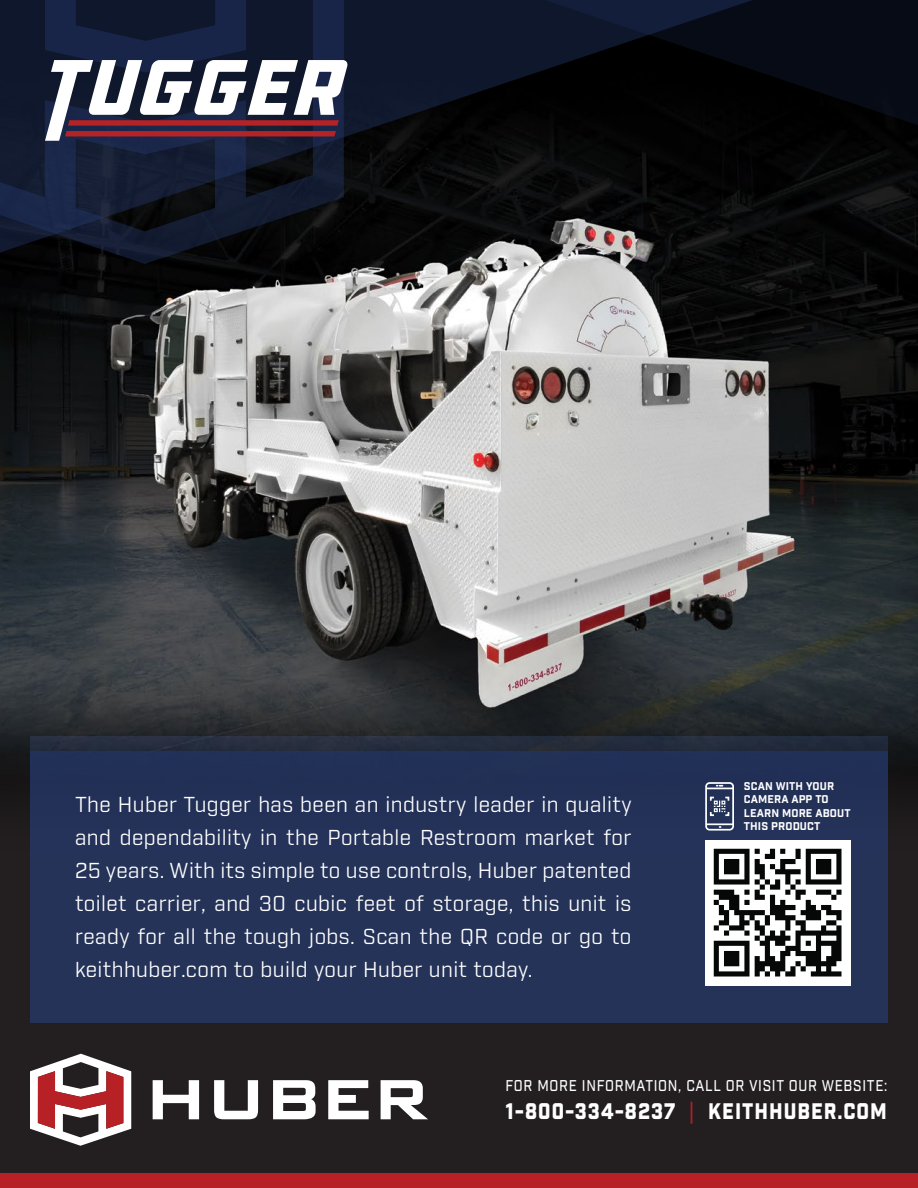
<style>
.page{position:relative;width:918px;height:1188px;background:#fff}
.page>*{position:absolute;margin:0;border:0;box-sizing:border-box;transform-origin:0 0}
.t1{font:900 21.9px "Industry";letter-spacing:.05em;color:#fff;scale:.9 1}
.t2{font:21px/33px "Industry";letter-spacing:.02em;color:#fff;text-align:justify}
.t3{font:500 15.15px "Industry";letter-spacing:.05em;color:#fff;scale:.9 1}
.t4{font:700 10.95px/13.2px "Industry";letter-spacing:.01em;color:#fff}
.s1{font-weight:500;color:#b72025}
</style>
<div class="page">
<img style="left:0;top:130px;width:918px;height:606px">
<div style="left:0;top:736px;width:918px;height:452px;background:#231f20"></div>
<svg style="left:344px;top:0;width:449px;height:257px;background:#101217"></svg>
<svg style="left:0;top:0;width:344px;height:264px;background:#11192e"></svg>
<svg style="left:504px;top:0;width:414px;height:130px;background:#060912"></svg>
<div style="left:0;top:1173px;width:918px;height:15px;background:#b72025"></div>
<div style="left:30px;top:736px;width:858px;height:15px;background:#242d3e"></div>
<div style="left:30px;top:751px;width:858px;height:272px;background:#253359"></div>
<svg style="left:30px;top:1054px;width:101px;height:92px"></svg>
<svg style="left:153px;top:1080px;width:275px;height:39px"></svg>
<img style="left:705px;top:840px;width:145px;height:146px">
<div style="left:705px;top:782px;width:29px;height:49px;border:2px solid #fff;border-radius:4px"></div>
<hr style="left:706px;top:823px;width:27px;height:2px;background:#fff">
<svg style="left:706px;top:785px;width:27px;height:4px"></svg>
<svg style="left:709px;top:796px;width:21px;height:21px"></svg>
<svg style="left:45px;top:60px;width:303px;height:81px"></svg>
<p class="t2" style="left:75px;top:788px;width:558px">The Huber Tugger has been an industry leader in quality and dependability in the Portable Restroom market for 25 years. With its simple to use controls, Huber patented toilet carrier, and 30 cubic feet of storage, this unit is ready for all the tough jobs. Scan the QR code or go to keithhuber.com to build your Huber unit today.</p>
<p class="t4" style="left:744px;top:780px;width:108px">SCAN WITH YOUR<br>CAMERA APP TO<br>LEARN MORE ABOUT<br>THIS PRODUCT</p>
<p class="t3" style="left:506px;top:1076px;width:426px">FOR MORE INFORMATION, CALL OR VISIT OUR WEBSITE:</p>
<p class="t1" style="left:506px;top:1098px;width:425px">1-800-334-8237 <span class="s1">|</span> KEITHHUBER.COM</p>
</div>
